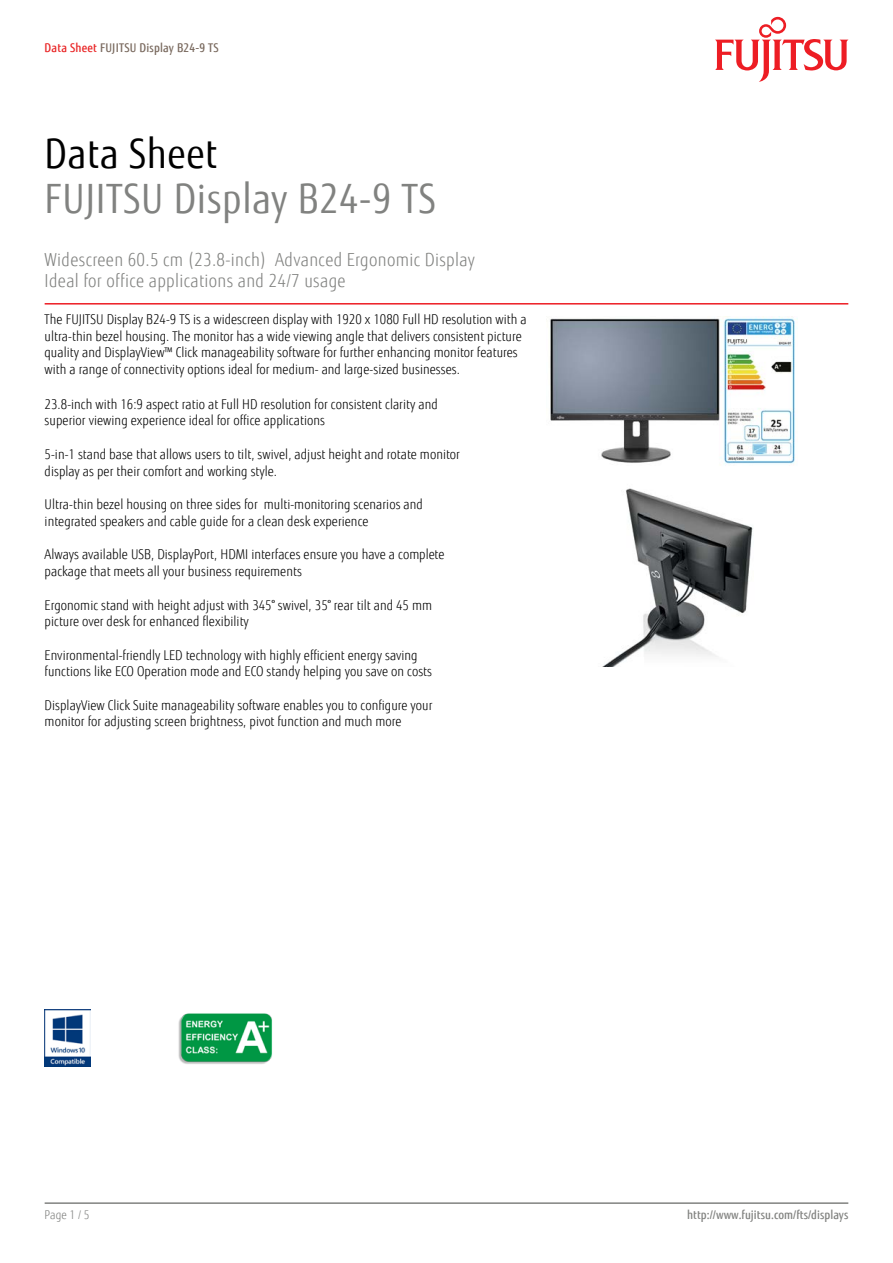
<style>
.page{position:relative;width:893px;height:1263px;background:#fff}
.page>*{position:absolute;margin:0;border:0;box-sizing:border-box;transform-origin:0 0}
.t1{font:40.5px "Fujitsu Sans";letter-spacing:.02em;color:#818280;scale:.9 1}
.t2{font:40.5px "Fujitsu Sans";letter-spacing:.02em;color:#000;scale:.9 1}
.t3{font:300 18px/21px "Fujitsu Sans";letter-spacing:.02em;color:#818280;scale:.9 1}
.t4{font:300 13.5px/16.5px "Fujitsu Sans";letter-spacing:.005em;color:#000;scale:.9 1}
.t5{font:500 12px "Fujitsu Sans";letter-spacing:.005em;color:#818280;scale:.9 1}
.t6{font:500 12px "Fujitsu Sans";letter-spacing:.02em;color:#79695e;scale:.9 1}
.t7{font:300 12px "Fujitsu Sans";color:#818280;scale:.9 1}
.s1{color:#e92425}
</style>
<div class="page">
<hr style="left:45px;top:1202px;width:803px;height:2px;background:#818280">
<hr style="left:45px;top:303px;width:803px;height:2px;background:#ed1d24">
<svg style="left:715px;top:17px;width:133px;height:65px"></svg>
<img style="left:550px;top:316px;width:245px;height:148px">
<img style="left:603px;top:488px;width:150px;height:178px">
<img style="left:45px;top:1009px;width:45px;height:58px">
<img style="left:178px;top:1013px;width:95px;height:51px">
<p class="t6" style="left:45px;top:40px;width:195px"><span class="s1">Data Sheet</span> FUJITSU Display B24-9 TS</p>
<h1 class="t2" style="left:45px;top:130px;width:193px">Data Sheet</h1>
<h1 class="t1" style="left:45px;top:175px;width:436px">FUJITSU Display B24-9 TS</h1>
<h2 class="t3" style="left:45px;top:249px;width:479px">Widescreen 60.5 cm (23.8-inch) Advanced Ergonomic Display<br>Ideal for office applications and 24/7 usage</h2>
<p class="t4" style="left:45px;top:311px;width:537px">The FUJITSU Display B24-9 TS is a widescreen display with 1920 x 1080 Full HD resolution with a ultra-thin bezel housing. The monitor has a wide viewing angle that delivers consistent picture quality and DisplayView™ Click manageability software for further enhancing monitor features with a range of connectivity options ideal for medium- and large-sized businesses.</p>
<p class="t4" style="left:45px;top:396px;width:438px">23.8-inch with 16:9 aspect ratio at Full HD resolution for consistent clarity and superior viewing experience ideal for office applications</p>
<p class="t4" style="left:45px;top:446px;width:463px">5-in-1 stand base that allows users to tilt, swivel, adjust height and rotate monitor display as per their comfort and working style.</p>
<p class="t4" style="left:45px;top:496px;width:422px">Ultra-thin bezel housing on three sides for multi-monitoring scenarios and integrated speakers and cable guide for a clean desk experience</p>
<p class="t4" style="left:45px;top:547px;width:446px">Always available USB, DisplayPort, HDMI interfaces ensure you have a complete package that meets all your business requirements</p>
<p class="t4" style="left:45px;top:597px;width:432px">Ergonomic stand with height adjust with 345° swivel, 35° rear tilt and 45 mm picture over desk for enhanced flexibility</p>
<p class="t4" style="left:45px;top:647px;width:432px">Environmental-friendly LED technology with highly efficient energy saving functions like ECO Operation mode and ECO standy helping you save on costs</p>
<p class="t4" style="left:45px;top:697px;width:432px">DisplayView Click Suite manageability software enables you to configure your monitor for adjusting screen brightness, pivot function and much more</p>
<p class="t7" style="left:45px;top:1208px;width:51px">Page 1 / 5</p>
<p class="t5" style="left:687px;top:1208px;width:181px">http://www.fujitsu.com/fts/displays</p>
</div>
